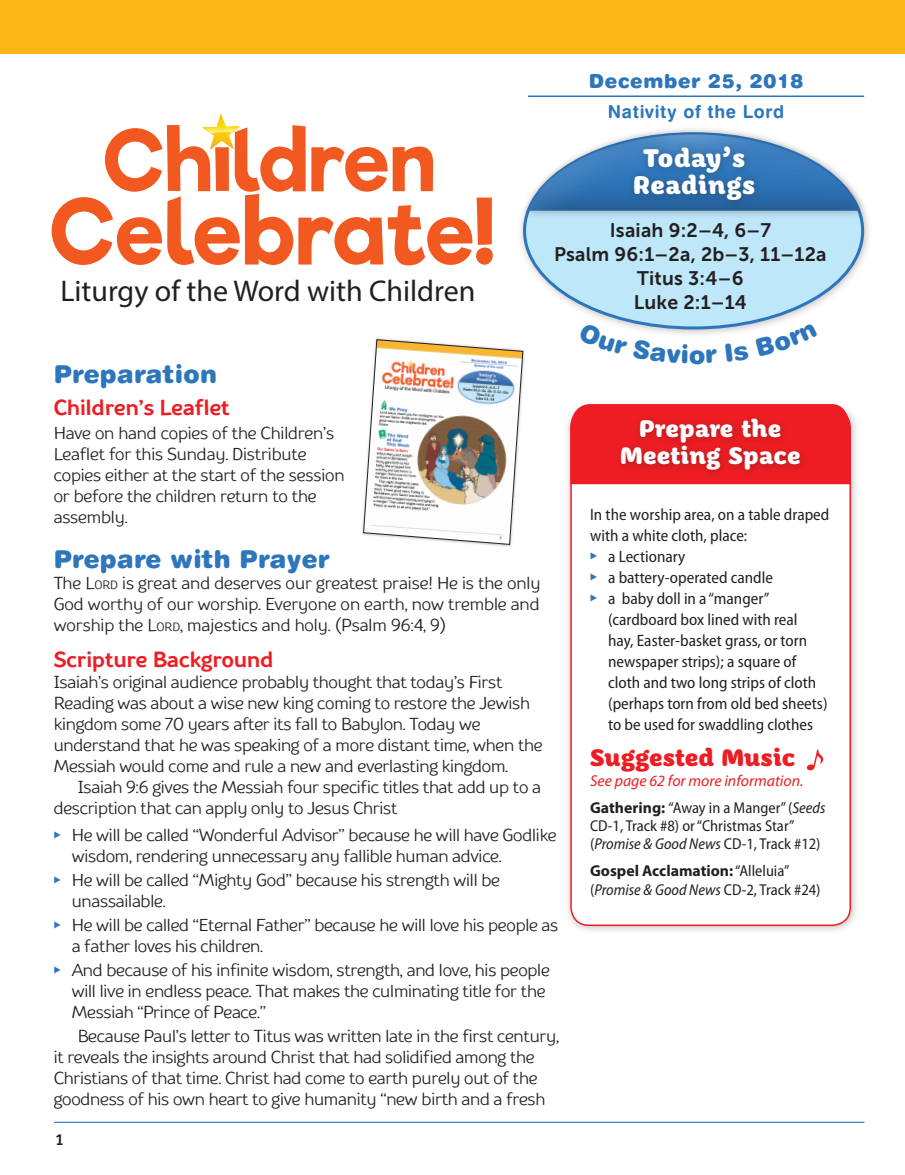
<style>
.page{position:relative;width:905px;height:1175px;background:#fff}
.page>*{position:absolute;margin:0;border:0;box-sizing:border-box;transform-origin:0 0}
.t1{font:30px "Myriad Pro";color:#231f20}
.t2{font:25.5px/27px "Winniethe Hoop";letter-spacing:.025em;color:#fff;text-align:center}
.t3{font:24.75px "Swiss 721 BT Black Rounded";letter-spacing:.01em;color:#2e76bc}
.t4{font:24px/27px "Winniethe Hoop";letter-spacing:.01em;color:#fff;text-align:center}
.t5{font:24px "Winniethe Hoop";color:#ee1d23}
.t6{font:700 21.75px "TT Souses";letter-spacing:.01em;color:#ee1d23}
.t7{font:19.5px/24px "Museo Sans 700";letter-spacing:.01em;color:#231f20;text-align:center}
.t8{font:19.5px "Swiss 721 BT Black Rounded";letter-spacing:.04em;color:#2e76bc}
.t9{font:18px "Swiss 721 BT Bold Rounded";letter-spacing:.04em;color:#2e76bc}
.t10{font:17.25px/21px "TT Souses";letter-spacing:-.01em;color:#231f20}
.t11{font:semi-condensed 16.5px "Myriad Pro";color:#231f20}
.t12{font:semi-condensed 15.75px/18px "Myriad Pro";color:#231f20}
.t13{font:italic 15.75px/27px "Myriad Pro";color:#ee1d23}
.t14{font:700 15px "TT Souses";color:#231f20}
.s1{font-style:inherit}
.s2{font-size:12.15px}
.s3{font-family:"Combi Numerals Pro";font-size:16.5px;color:#2e76bc}
.s4{font-family:"Combi Numerals Pro";font-stretch:normal;color:#2e76bc}
.s5{font-weight:700;font-style:normal;color:#231f20}
.s6{font-style:normal;font-stretch:semi-condensed;color:#231f20}
.s7{font-stretch:semi-condensed;color:#231f20}
.s8{font-style:italic}
.s9{font-weight:700;font-stretch:normal}
</style>
<div class="page">
<hr style="left:54px;top:1121px;width:810px;height:1px;background:#2e76bc">
<div style="left:0;top:0;width:904px;height:53px;background:#fcb814"></div>
<div style="left:563px;top:401px;width:297px;height:534px;background:#231f20;opacity:.3"></div>
<div style="left:571px;top:409px;width:279px;height:516px;background:#fff;border-radius:18px"></div>
<div style="left:570px;top:408px;width:280px;height:518px;border:2px solid #ee1d23;border-radius:18px"></div>
<div style="left:570px;top:404px;width:280px;height:80px;background:#ee1d23"></div>
<div style="left:614px;top:412px;width:194px;height:67px;background:#231f20;opacity:.3"></div>
<svg style="left:806px;top:749px;width:17px;height:21px"></svg>
<div style="left:361px;top:337px;width:164px;height:210px;background:#231f20;opacity:.3"></div>
<img style="left:363px;top:339px;width:160px;height:206px">
<svg style="left:52px;top:113px;width:441px;height:153px"></svg>
<hr style="left:528px;top:95px;width:336px;height:2px;background:#2e76bc">
<div style="left:515px;top:125px;width:357px;height:213px;background:#231f20;opacity:.3"></div>
<div style="left:524px;top:134px;width:338px;height:194px;background:#bee7fa;border-radius:50%"></div>
<div style="left:522px;top:127px;width:345px;height:93px;background:#231f20;opacity:.3"></div>
<div style="left:527px;top:134px;width:332px;height:78px;background:#fff;opacity:.75"></div>
<div style="left:527px;top:162px;width:332px;height:50px;background:#231f20;opacity:.55"></div>
<div style="left:627px;top:140px;width:136px;height:69px;background:#231f20;opacity:.3"></div>
<svg style="left:578px;top:322px;width:139px;height:16px"></svg>
<svg style="left:755px;top:323px;width:62px;height:15px"></svg>
<h1 class="t1" style="left:60px;top:272px;width:416px">Liturgy of the Word with Children</h1>
<p class="t8" style="left:588px;top:69px;width:216px">December 25, 2018</p>
<p class="t9" style="left:608px;top:100px;width:178px">Nativity of the Lord</p>
<h2 class="t2" style="left:633px;top:144px;width:124px">Today’s<br>Readings</h2>
<p class="t7" style="left:554px;top:218px;width:274px">Isaiah 9:2–4, 6–7<br>Psalm 96:1–2a, 2b–3, 11–12a<br>Titus 3:4–6<br>Luke 2:1–14</p>
<h3 class="t3" style="left:54px;top:359px;width:165px">Preparation</h3>
<p class="t6" style="left:54px;top:392px;width:178px">Children’s Leaflet</p>
<p class="t10" style="left:54px;top:422px;width:292px">Have on hand copies of the Children’s<br>Leaflet for this Sunday. Distribute copies either at the start of the session or before the children return to the assembly.</p>
<h3 class="t3" style="left:54px;top:544px;width:277px">Prepare with Prayer</h3>
<p class="t10" style="left:54px;top:572px;width:488px;text-align:justify">The <span class="s1">L</span><span class="s2">ORD</span> is great and deserves our greatest praise! He is the only God worthy of our worship. Everyone on earth, now tremble and worship the <span class="s1">L</span><span class="s2">ORD</span><span class="s1">,</span> majestics and holy. (Psalm 96:4, 9)</p>
<p class="t6" style="left:54px;top:644px;width:221px">Scripture Background</p>
<p class="t10" style="left:54px;top:671px;width:490px">Isaiah’s original audience probably thought that today’s First Reading was about a wise new king coming to restore the Jewish kingdom some 70 years after its fall to Babylon. Today we understand that he was speaking of a more distant time, when the Messiah would come and rule a new and everlasting kingdom.</p>
<p class="t10" style="left:54px;top:776px;width:489px;text-indent:24px">Isaiah 9:6 gives the Messiah four specific titles that add up to a description that can apply only to Jesus Christ</p>
<p class="t10" style="left:72px;top:824px;width:486px;text-indent:-18px"><span class="s3">Ô</span> He will be called “Wonderful Advisor” because he will have Godlike wisdom, rendering unnecessary any fallible human advice.</p>
<p class="t10" style="left:72px;top:869px;width:429px;text-indent:-18px"><span class="s3">Ô</span> He will be called “Mighty God” because his strength will be unassailable.</p>
<p class="t10" style="left:72px;top:914px;width:488px;text-indent:-18px"><span class="s3">Ô</span> He will be called “Eternal Father” because he will love his people as a father loves his children.</p>
<p class="t10" style="left:72px;top:959px;width:479px;text-indent:-18px"><span class="s3">Ô</span> And because of his infinite wisdom, strength, and love, his people will live in endless peace. That makes the culminating title for the<br>Messiah “Prince of Peace.”</p>
<p class="t10" style="left:54px;top:1025px;width:507px;text-indent:24px">Because Paul’s letter to Titus was written late in the first century, it reveals the insights around Christ that had solidified among the Christians of that time. Christ had come to earth purely out of the goodness of his own heart to give humanity “new birth and a fresh</p>
<p class="t14" style="left:56px;top:1129px;width:8px">1</p>
<h3 class="t4" style="left:620px;top:415px;width:182px">Prepare the<br>Meeting Space</h3>
<p class="t11" style="left:590px;top:505px;width:241px">In the worship area, on a table draped</p>
<p class="t11" style="left:590px;top:526px;width:159px">with a white cloth, place:</p>
<p class="t11" style="left:590px;top:547px;width:97px"><span class="s4">Ô</span> a Lectionary</p>
<p class="t11" style="left:590px;top:568px;width:184px"><span class="s4">Ô</span> a battery-operated candle</p>
<p class="t11" style="left:590px;top:589px;width:181px"><span class="s4">Ô</span> a baby doll in a “manger”</p>
<p class="t11" style="left:608px;top:610px;width:191px">(cardboard box lined with real</p>
<p class="t11" style="left:608px;top:631px;width:200px">hay, Easter-basket grass, or torn</p>
<p class="t11" style="left:608px;top:652px;width:190px">newspaper strips); a square of</p>
<p class="t11" style="left:608px;top:673px;width:210px">cloth and two long strips of cloth</p>
<p class="t11" style="left:608px;top:694px;width:221px">(perhaps torn from old bed sheets)</p>
<p class="t11" style="left:608px;top:715px;width:206px">to be used for swaddling clothes</p>
<h3 class="t5" style="left:590px;top:742px;width:206px">Suggested Music</h3>
<p class="t13" style="left:590px;top:766px;width:237px">See page 62 for more information.<br><span class="s5">Gathering:</span> <span class="s6">“Away in a Manger” (</span><span class="s7">Seeds</span></p>
<p class="t12" style="left:590px;top:816px;width:232px">CD-1, Track #8) or “Christmas Star” (<span class="s8">Promise &amp; Good News</span> CD-1, Track #12)</p>
<p class="t12" style="left:590px;top:861px;width:232px;line-height:19.5px"><span class="s9">Gospel Acclamation:</span> “Alleluia” (<span class="s8">Promise &amp; Good News</span> CD-2, Track #24)</p>
</div>
